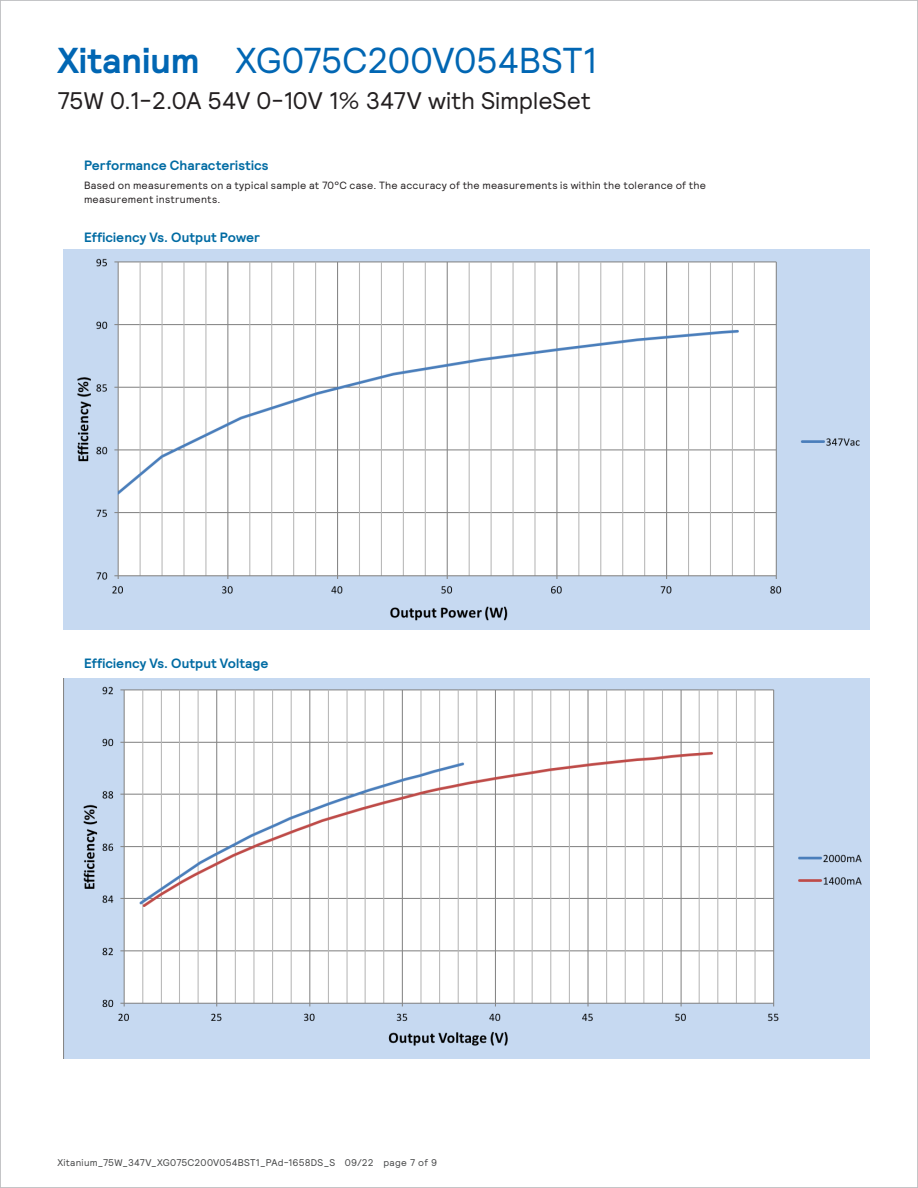
<style>
.page{position:relative;width:918px;height:1188px;background:#fff}
.page>*{position:absolute;margin:0;border:0;box-sizing:border-box;transform-origin:0 0}
.model_number_line_2{font:36px "Signify Relative";letter-spacing:-.015em;color:#0166b3}
.model_number_line_2-2{font:24px "Signify Relative";letter-spacing:-.005em;color:#231f20}
.Body_09{font:700 13.5px "Signify Relative";letter-spacing:.005em;color:#006ba3}
.Body_09-2{font:10.5px/13.5px "Signify Relative";letter-spacing:.025em;color:#231f20}
.t1{font:9.75px "Signify Relative";letter-spacing:.02em;color:#454647}
.s1{font-weight:700}
</style>
<div class="page">
<img style="left:64px;top:250px;width:805px;height:380px">
<img style="left:64px;top:678px;width:805px;height:381px">
<p class="model_number_line_2" style="left:57px;top:37px;width:541px"><span class="s1">Xitanium</span> XG075C200V054BST1</p>
<p class="model_number_line_2-2" style="left:57px;top:85px;width:535px">75W 0.1-2.0A 54V 0-10V 1% 347V with SimpleSet</p>
<p class="Body_09" style="left:84px;top:156px;width:186px">Performance Characteristics</p>
<p class="Body_09-2" style="left:84px;top:178px;width:624px">Based on measurements on a typical sample at 70°C case. The accuracy of the measurements is within the tolerance of the measurement instruments.</p>
<p class="Body_09" style="left:84px;top:228px;width:177px">Efficiency Vs. Output Power</p>
<p class="Body_09" style="left:84px;top:654px;width:186px">Efficiency Vs. Output Voltage</p>
<p class="t1" style="left:57px;top:1156px;width:382px">Xitanium_75W_347V_XG075C200V054BST1_PAd-1658DS_S 09/22 page 7 of 9</p>
</div>
